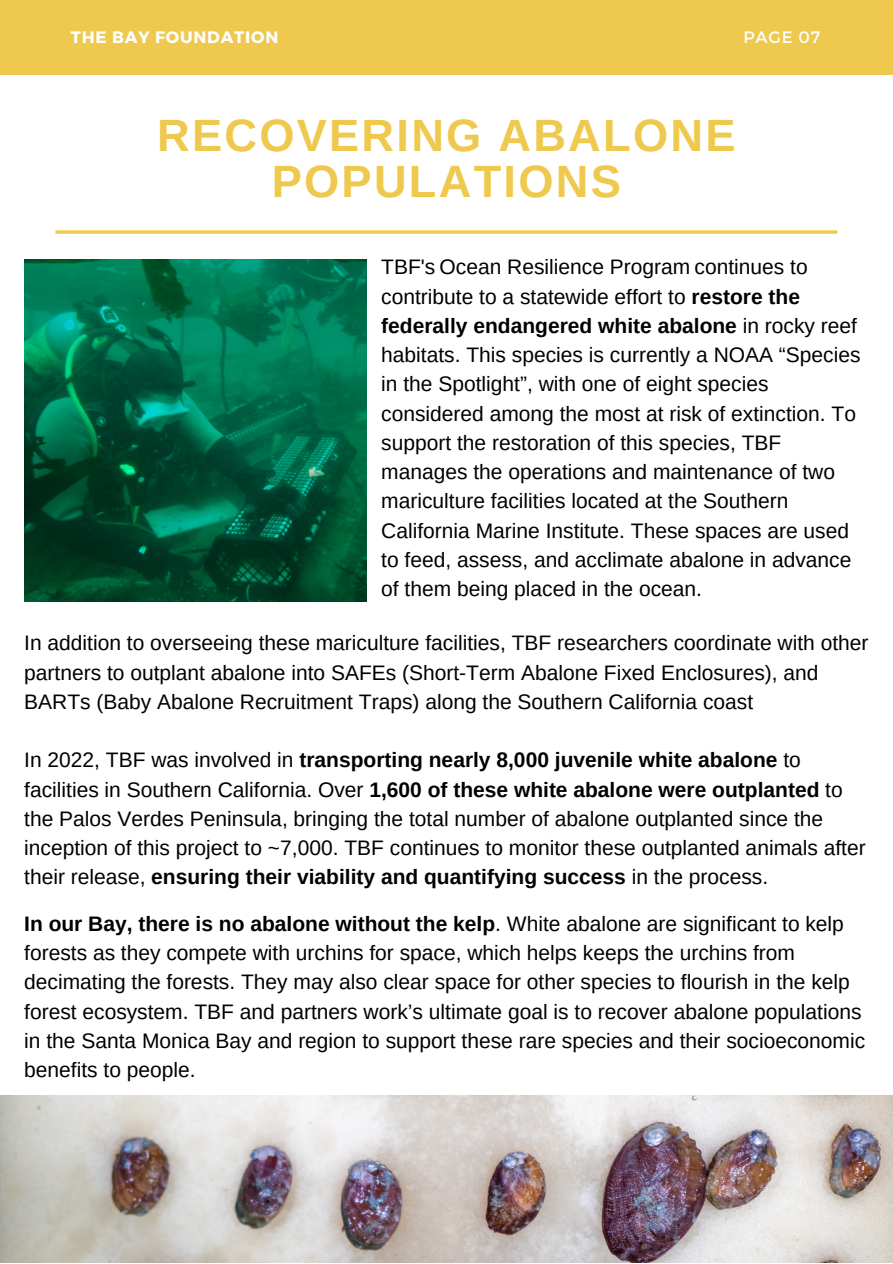
<style>
.page{position:relative;width:893px;height:1264px;background:#fff}
.page>*{position:absolute;margin:0;border:0;box-sizing:border-box;transform-origin:0 0}
.t1{font:700 45.15px/46px "Arimo";letter-spacing:.05em;color:#eec94d;text-align:center}
.t2{font:21px/29.2px "Arimo";color:#000}
.t3{font:700 16.5px "Montserrat";letter-spacing:.05em;color:#fff}
.t4{font:16.5px "Montserrat";letter-spacing:.05em;color:#fff}
.s1{font-weight:700}
</style>
<div class="page">
<div style="left:0;top:0;width:892px;height:74px;background:#eec94d"></div>
<svg style="left:55px;top:230px;width:782px;height:4px;background:#f0d168"></svg>
<img style="left:0;top:1095px;width:892px;height:167px">
<img style="left:24px;top:259px;width:342px;height:342px">
<p class="t3" style="left:71px;top:27px;width:209px">THE BAY FOUNDATION</p>
<p class="t4" style="left:743px;top:27px;width:78px">PAGE 07</p>
<p class="t1" style="left:157px;top:112px;width:579px">RECOVERING ABALONE<br>POPULATIONS</p>
<p class="t2" style="left:381px;top:252px;width:481px">TBF's Ocean Resilience Program continues to contribute to a statewide effort to <span class="s1">restore the federally endangered white abalone</span> in rocky reef habitats. This species is currently a NOAA “Species in the Spotlight”, with one of eight species considered among the most at risk of extinction. To support the restoration of this species, TBF manages the operations and maintenance of two mariculture facilities located at the Southern California Marine Institute. These spaces are used to feed, assess, and acclimate abalone in advance of them being placed in the ocean.</p>
<p class="t2" style="left:24px;top:628px;width:845px">In addition to overseeing these mariculture facilities, TBF researchers coordinate with other partners to outplant abalone into SAFEs (Short-Term Abalone Fixed Enclosures), and<br>BARTs (Baby Abalone Recruitment Traps) along the Southern California coast</p>
<p class="t2" style="left:24px;top:745px;width:843px">In 2022, TBF was involved in <span class="s1">transporting nearly 8,000 juvenile white abalone</span> to facilities in Southern California. Over <span class="s1">1,600 of these white abalone were outplanted</span> to the Palos Verdes Peninsula, bringing the total number of abalone outplanted since the inception of this project to ~7,000. TBF continues to monitor these outplanted animals after their release, <span class="s1">ensuring their viability and quantifying success</span> in the process.</p>
<p class="t2" style="left:24px;top:908px;width:842px"><span class="s1">In our Bay, there is no abalone without the kelp</span>. White abalone are significant to kelp forests as they compete with urchins for space, which helps keeps the urchins from decimating the forests. They may also clear space for other species to flourish in the kelp forest ecosystem. TBF and partners work’s ultimate goal is to recover abalone populations in the Santa Monica Bay and region to support these rare species and their socioeconomic benefits to people.</p>
</div>
